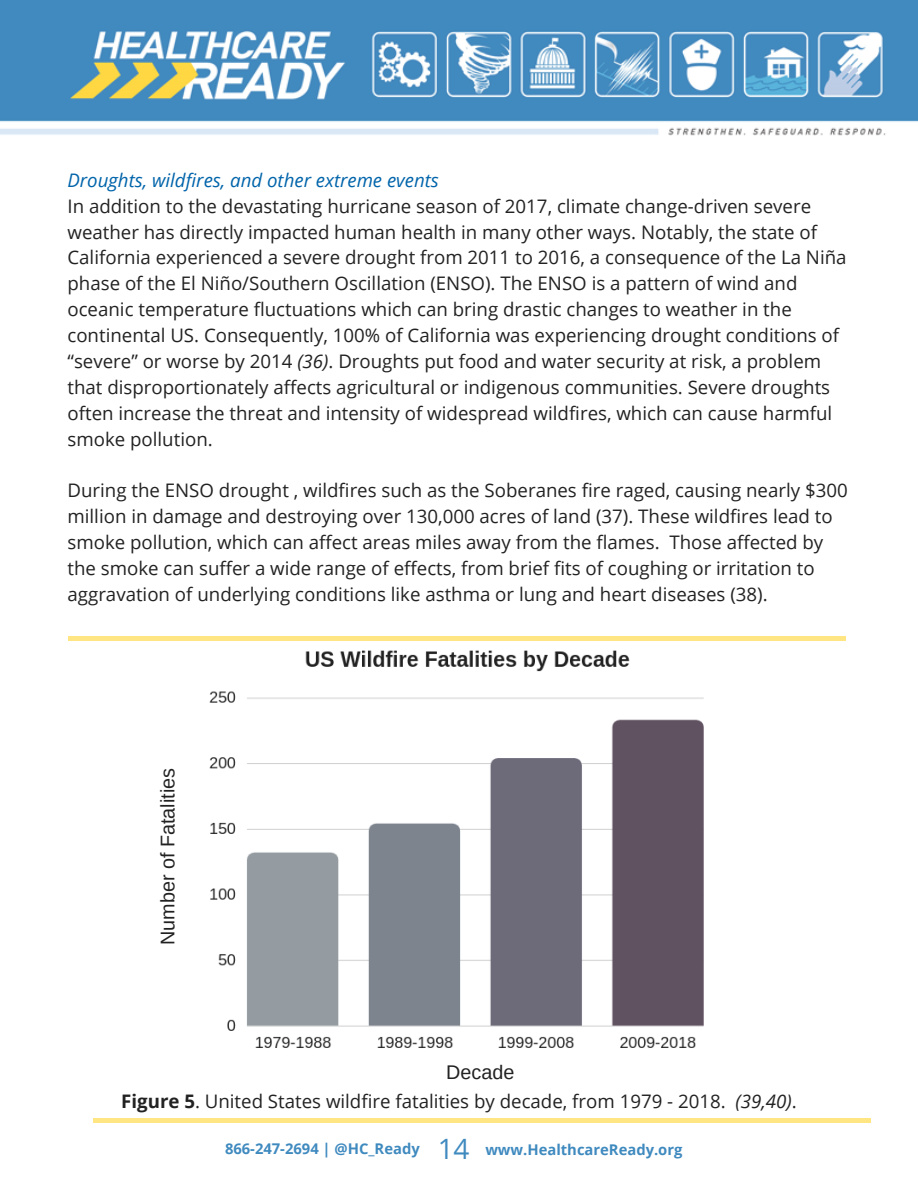
<style>
.page{position:relative;width:918px;height:1188px;background:#fff}
.page>*{position:absolute;margin:0;border:0;box-sizing:border-box;transform-origin:0 0}
.t1{font:19.8px "Arimo";color:#222}
.t2{font:18.75px/25.8px "Open Sans";color:#222}
.t3{font:italic 18.75px "Open Sans";color:#0064aa}
.t4{font:700 14.85px "Open Sans";color:#0064aa}
.s1{font-style:italic}
.s2{font-weight:700}
.s3{font-weight:400;font-size:28.05px}
</style>
<div class="page">
<img style="left:0;top:0;width:918px;height:136px">
<img style="left:209px;top:650px;width:495px;height:398px">
<div style="left:69px;top:636px;width:27px;height:5px;background:#ffe682"></div>
<div style="left:818px;top:636px;width:28px;height:5px;background:#ffe682"></div>
<div style="left:95px;top:636px;width:192px;height:5px;background:#ffe682"></div>
<div style="left:286px;top:636px;width:191px;height:5px;background:#ffe682"></div>
<div style="left:477px;top:636px;width:191px;height:5px;background:#ffe682"></div>
<div style="left:667px;top:636px;width:152px;height:5px;background:#ffe682"></div>
<div style="left:93px;top:1118px;width:28px;height:5px;background:#ffe682"></div>
<div style="left:843px;top:1118px;width:28px;height:5px;background:#ffe682"></div>
<div style="left:120px;top:1118px;width:191px;height:5px;background:#ffe682"></div>
<div style="left:311px;top:1118px;width:191px;height:5px;background:#ffe682"></div>
<div style="left:501px;top:1118px;width:192px;height:5px;background:#ffe682"></div>
<div style="left:692px;top:1118px;width:152px;height:5px;background:#ffe682"></div>
<p class="t3" style="left:68px;top:167px;width:373px">Droughts, wildfires, and other extreme events</p>
<p class="t2" style="left:68px;top:192px;width:781px">In addition to the devastating hurricane season of 2017, climate change-driven severe weather has directly impacted human health in many other ways. Notably, the state of California experienced a severe drought from 2011 to 2016, a consequence of the La Niña phase of the El Niño/Southern Oscillation (ENSO). The ENSO is a pattern of wind and oceanic temperature fluctuations which can bring drastic changes to weather in the continental US. Consequently, 100% of California was experiencing drought conditions of “severe” or worse by 2014 <span class="s1">(36)</span>. Droughts put food and water security at risk, a problem that disproportionately affects agricultural or indigenous communities. Severe droughts often increase the threat and intensity of widespread wildfires, which can cause harmful smoke pollution.</p>
<p class="t2" style="left:68px;top:477px;width:782px">During the ENSO drought , wildfires such as the Soberanes fire raged, causing nearly $300 million in damage and destroying over 130,000 acres of land (37). These wildfires lead to smoke pollution, which can affect areas miles away from the flames. Those affected by the smoke can suffer a wide range of effects, from brief fits of coughing or irritation to aggravation of underlying conditions like asthma or lung and heart diseases (38).</p>
<p class="t1" style="left:156px;top:945px;width:178px;rotate:-90deg">Number of Fatalities</p>
<p class="t1" style="left:446px;top:1061px;width:70px">Decade</p>
<p class="t2" style="left:121px;top:1088px;width:677px"><span class="s2">Figure 5</span>. United States wildfire fatalities by decade, from 1979 - 2018. <span class="s1">(39,40)</span>.</p>
<p class="t4" style="left:225px;top:1140px;width:459px">866-247-2694 | @HC_Ready <span class="s3">14</span> www.HealthcareReady.org</p>
</div>
